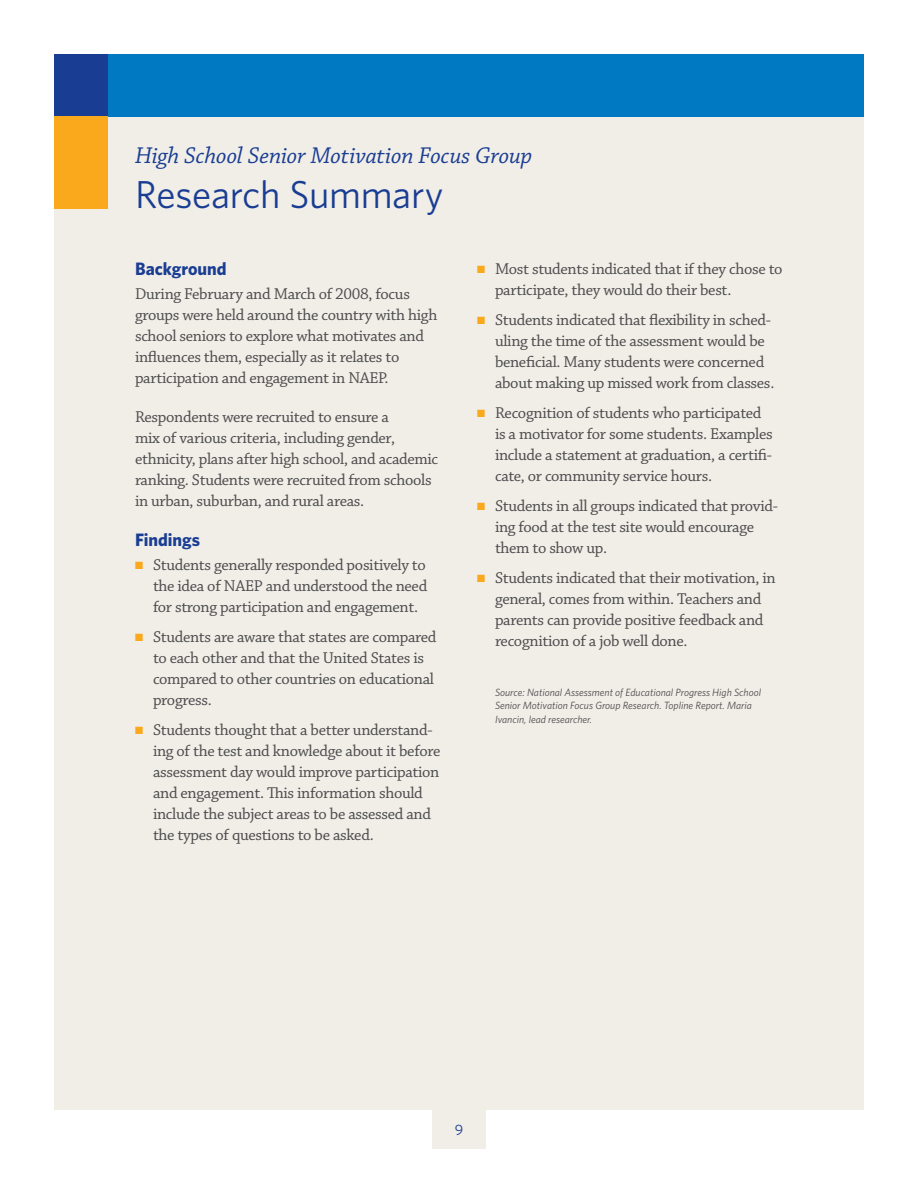
<style>
.page{position:relative;width:918px;height:1188px;background:#fff}
.page>*{position:absolute;margin:0;border:0;box-sizing:border-box;transform-origin:0 0}
.t1{font:39px "Whitney";letter-spacing:-.01em;color:#193d92}
.t2{font:italic 24px "Chaparral Pro";letter-spacing:-.005em;color:#193d92}
.t3{font:700 18px "Whitney";color:#193d92}
.t4{font:16.5px/21px "Chaparral Pro";letter-spacing:-.02em;color:#4b4c4d}
.t5{font:15px "Whitney";color:#193d92}
.t6{font:italic 10.5px/13.5px "Whitney";color:#4b4c4d}
.s1{color:#f9a91b}
</style>
<div class="page">
<div style="left:54px;top:54px;width:810px;height:1056px;background:#f1ede7"></div>
<div style="left:108px;top:54px;width:756px;height:63px;background:#0079c2"></div>
<div style="left:54px;top:54px;width:54px;height:63px;background:#193d92"></div>
<div style="left:432px;top:1110px;width:54px;height:39px;background:#f1ede7"></div>
<div style="left:54px;top:117px;width:54px;height:92px;background:#f9a91b"></div>
<h2 class="t2" style="left:135px;top:142px;width:399px">High School Senior Motivation Focus Group</h2>
<h1 class="t1" style="left:135px;top:169px;width:310px">Research Summary</h1>
<p class="t3" style="left:135px;top:257px;width:93px">Background</p>
<p class="t4" style="left:135px;top:284px;width:304px">During February and March of 2008, focus groups were held around the country with high school seniors to explore what motivates and influences them, especially as it relates to participation and engagement in NAEP.</p>
<p class="t4" style="left:135px;top:407px;width:305px">Respondents were recruited to ensure a<br>mix of various criteria, including gender, ethnicity, plans after high school, and academic ranking. Students were recruited from schools in urban, suburban, and rural areas.</p>
<p class="t3" style="left:135px;top:528px;width:67px">Findings</p>
<p class="t4" style="left:153px;top:555px;width:276px;text-align:justify;text-indent:-18px"><span class="s1">■</span> Students generally responded positively to the idea of NAEP and understood the need for strong participation and engagement.</p>
<p class="t4" style="left:153px;top:627px;width:285px;text-indent:-18px"><span class="s1">■</span> Students are aware that states are compared to each other and that the United States is compared to other countries on educational progress.</p>
<p class="t4" style="left:153px;top:720px;width:289px;text-indent:-18px"><span class="s1">■</span> Students thought that a better understand&shy;ing of the test and knowledge about it before assessment day would improve participation and engagement. This information should include the subject areas to be assessed and the types of questions to be asked.</p>
<p class="t4" style="left:495px;top:259px;width:289px;text-indent:-18px"><span class="s1">■</span> Most students indicated that if they chose to participate, they would do their best.</p>
<p class="t4" style="left:495px;top:310px;width:281px;text-indent:-18px"><span class="s1">■</span> Students indicated that flexibility in sched&shy;uling the time of the assessment would be beneficial. Many students were concerned about making up missed work from classes.</p>
<p class="t4" style="left:495px;top:403px;width:279px;text-indent:-18px"><span class="s1">■</span> Recognition of students who participated is a motivator for some students. Examples include a statement at graduation, a certifi&shy;cate, or community service hours.</p>
<p class="t4" style="left:495px;top:496px;width:284px;text-indent:-18px"><span class="s1">■</span> Students in all groups indicated that provid&shy;ing food at the test site would encourage them to show up.</p>
<p class="t4" style="left:495px;top:568px;width:282px;text-indent:-18px"><span class="s1">■</span> Students indicated that their motivation, in general, comes from within. Teachers and parents can provide positive feedback and recognition of a job well done.</p>
<p class="t6" style="left:495px;top:685px;width:268px">Source: National Assessment of Educational Progress High School<br>Senior Motivation Focus Group Research. Topline Report. Maria<br>Ivancin, lead researcher.</p>
<p class="t5" style="left:455px;top:1120px;width:10px">9</p>
</div>
